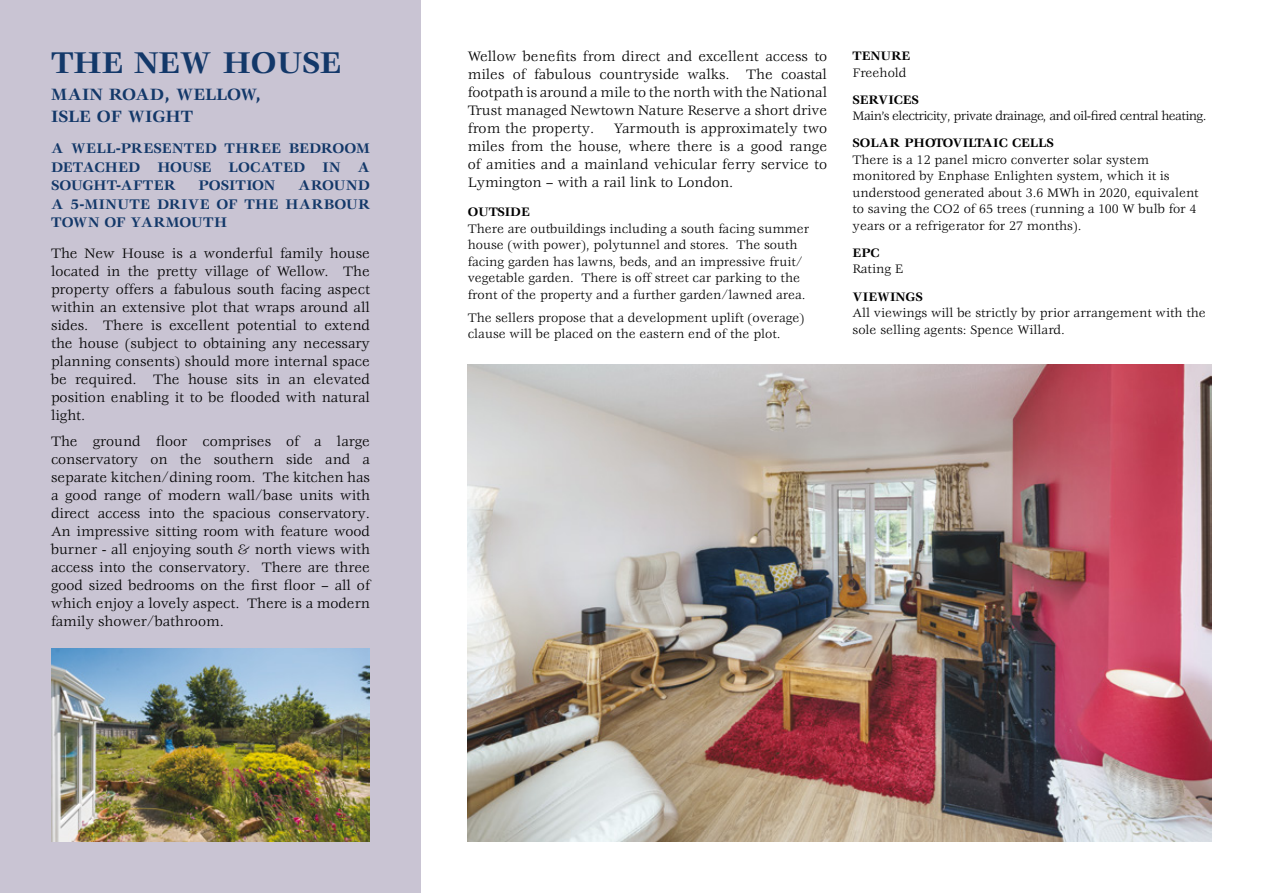
<style>
.page{position:relative;width:1263px;height:893px;background:#fff}
.page>*{position:absolute;margin:0;border:0;box-sizing:border-box;transform-origin:0 0}
._03_Name{font:700 33px "Veljovic";color:#133869}
._04_Address{font:700 18px/22.5px "Veljovic";color:#133869}
._05_Strapline{font:700 15.3px/18.3px "Veljovic";letter-spacing:.015em;color:#133869;text-align:justify}
._06_Description{font:15px/18px "Veljovic";color:#000;text-align:justify}
._08_Body{font:13.5px/16.5px "Veljovic";color:#000}
._08_Body-2{font:13.5px "Veljovic";letter-spacing:-.04em;color:#000}
._07_Headings{font:700 13.5px "Veljovic";color:#000}
</style>
<div class="page">
<div style="left:0;top:0;width:421px;height:893px;background:#c9c4d3"></div>
<img style="left:51px;top:648px;width:319px;height:194px">
<img style="left:468px;top:365px;width:744px;height:477px">
<p class="_03_Name" style="left:51px;top:45px;width:292px">THE NEW HOUSE</p>
<p class="_04_Address" style="left:51px;top:84px;width:212px">MAIN ROAD, WELLOW,<br>ISLE OF WIGHT</p>
<p class="_05_Strapline" style="left:51px;top:140px;width:320px">A WELL-PRESENTED THREE BEDROOM DETACHED HOUSE LOCATED IN A SOUGHT-AFTER</p>
<p class="_05_Strapline" style="left:51px;top:177px;width:320px;text-indent:247px">AROUND A 5-MINUTE DRIVE OF THE HARBOUR TOWN OF YARMOUTH</p>
<p class="_06_Description" style="left:51px;top:245px;width:320px">The New House is a wonderful family house located in the pretty village of Wellow. The property offers a fabulous south facing aspect within an extensive plot that wraps around all sides. There is excellent potential to extend the house (subject to obtaining any necessary planning consents) should more internal space be required. The house sits in an elevated position enabling it to be flooded with natural light.</p>
<p class="_06_Description" style="left:51px;top:433px;width:320px">The ground floor comprises of a large conservatory on the southern side and a separate kitchen/dining room. The kitchen has a good range of modern wall/base units with direct access into the spacious conservatory.<br>An impressive sitting room with feature wood burner - all enjoying south &amp; north views with access into the conservatory. There are three good sized bedrooms on the first floor – all of which enjoy a lovely aspect. There is a modern family shower/bathroom.</p>
<p class="_05_Strapline" style="left:198px;top:177px;width:78px">POSITION</p>
<p class="_06_Description" style="left:468px;top:48px;width:361px">Wellow benefits from direct and excellent access to miles of fabulous countryside walks. The coastal footpath is around a mile to the north with the National Trust managed Newtown Nature Reserve a short drive from the property.</p>
<p class="_06_Description" style="left:468px;top:120px;width:361px;text-indent:146px">Yarmouth is approximately two miles from the house, where there is a good range of amities and a mainland vehicular ferry service to Lymington – with a rail link to London.</p>
<p class="_07_Headings" style="left:468px;top:205px;width:64px">OUTSIDE</p>
<p class="_08_Body" style="left:468px;top:221px;width:343px">There are outbuildings including a south facing summer house (with power), polytunnel and stores. The south facing garden has lawns, beds, and an impressive fruit/ vegetable garden. There is off street car parking to the front of the property and a further garden/lawned area.</p>
<p class="_08_Body" style="left:468px;top:310px;width:338px">The sellers propose that a development uplift (overage) clause will be placed on the eastern end of the plot.</p>
<p class="_07_Headings" style="left:853px;top:48px;width:59px">TENURE</p>
<p class="_08_Body" style="left:853px;top:65px;width:55px">Freehold</p>
<p class="_07_Headings" style="left:853px;top:92px;width:68px">SERVICES</p>
<p class="_08_Body-2" style="left:853px;top:109px;width:355px">Main’s electricity, private drainage, and oil-fired central heating.</p>
<p class="_07_Headings" style="left:853px;top:136px;width:203px">SOLAR PHOTOVILTAIC CELLS</p>
<p class="_08_Body" style="left:853px;top:152px;width:348px">There is a 12 panel micro converter solar system monitored by Enphase Enlighten system, which it is understood generated about 3.6 MWh in 2020, equivalent to saving the CO2 of 65 trees (running a 100 W bulb for 4 years or a refrigerator for 27 months).</p>
<p class="_07_Headings" style="left:853px;top:245px;width:28px">EPC</p>
<p class="_08_Body" style="left:853px;top:262px;width:52px">Rating E</p>
<p class="_07_Headings" style="left:853px;top:289px;width:71px">VIEWINGS</p>
<p class="_08_Body" style="left:853px;top:305px;width:355px">All viewings will be strictly by prior arrangement with the sole selling agents: Spence Willard.</p>
</div>
